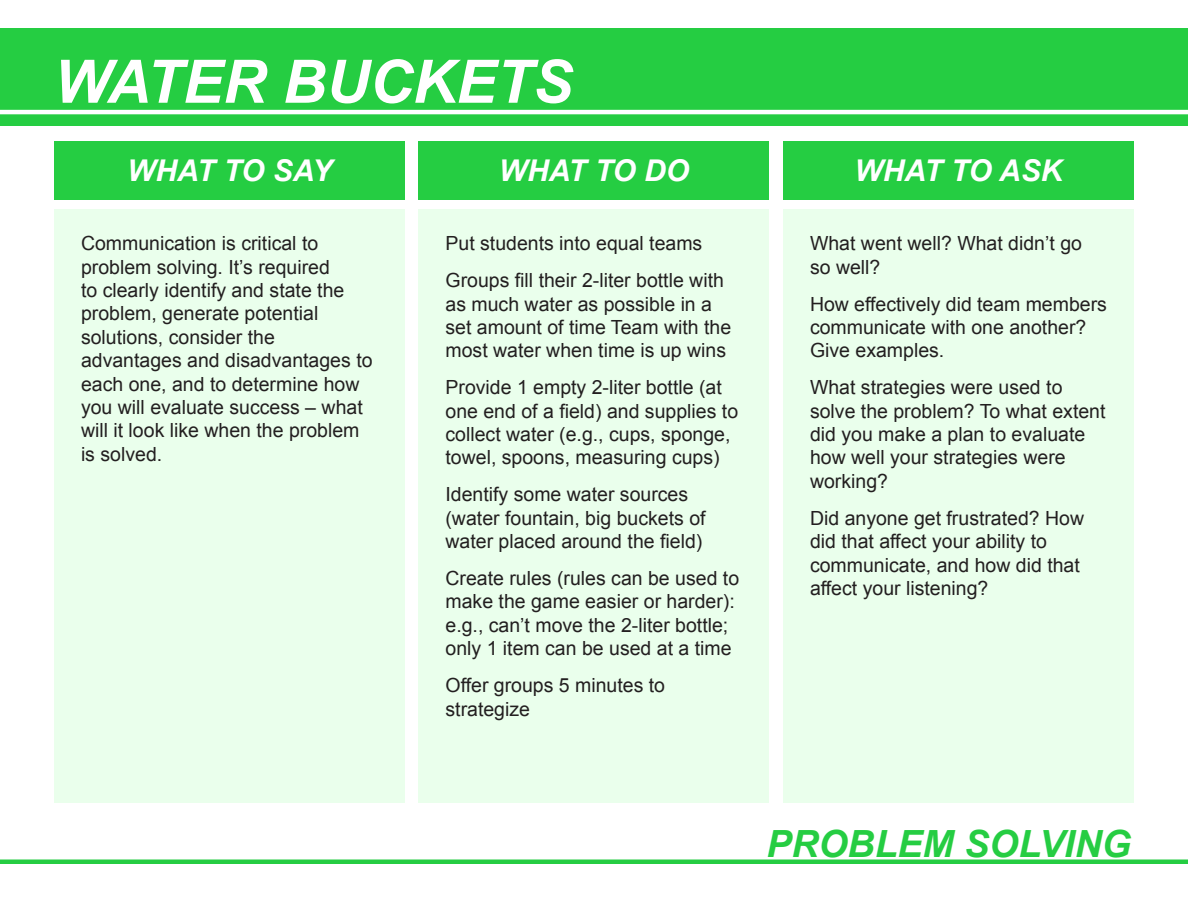
<style>
.page{position:relative;width:1188px;height:918px;background:#fff}
.page>*{position:absolute;margin:0;border:0;box-sizing:border-box;transform-origin:0 0}
.t1{font:italic 700 60px "Arial";color:#fff}
.t2{font:italic 700 37.5px "Arial";color:#25cd42}
.t3{font:italic 700 30px "Arial";color:#fff}
.t4{font:19.5px/23.4px "Arial";color:#231f20}
</style>
<div class="page">
<div style="left:0;top:28px;width:1188px;height:97px;background:#25cd42"></div>
<hr style="left:0;top:110px;width:1188px;height:4px;background:#fff">
<div style="left:54px;top:141px;width:351px;height:59px;background:#25cd42"></div>
<div style="left:418px;top:141px;width:352px;height:59px;background:#25cd42"></div>
<div style="left:783px;top:141px;width:351px;height:59px;background:#25cd42"></div>
<hr style="left:0;top:860px;width:1188px;height:4px;background:#25cd42">
<div style="left:54px;top:209px;width:351px;height:594px;background:#eaffec"></div>
<div style="left:783px;top:209px;width:351px;height:594px;background:#eaffec"></div>
<div style="left:418px;top:209px;width:352px;height:594px;background:#eaffec"></div>
<h1 class="t1" style="left:54px;top:42px;width:520px">WATER BUCKETS</h1>
<h3 class="t3" style="left:127px;top:151px;width:206px">WHAT TO SAY</h3>
<h3 class="t3" style="left:499px;top:151px;width:192px">WHAT TO DO</h3>
<h3 class="t3" style="left:855px;top:151px;width:209px">WHAT TO ASK</h3>
<p class="t4" style="left:81px;top:232px;width:293px">Communication is critical to problem solving. It’s required<br>to clearly identify and state the problem, generate potential solutions, consider the advantages and disadvantages to each one, and to determine how you will evaluate success – what will it look like when the problem is solved.</p>
<p class="t4" style="left:810px;top:232px;width:274px">What went well? What didn’t go so well?</p>
<p class="t4" style="left:446px;top:225px;width:280px;line-height:36.9px">Put students into equal teams<br>Groups fill their 2-liter bottle with</p>
<p class="t4" style="left:446px;top:292px;width:287px">as much water as possible in a set amount of time Team with the most water when time is up wins</p>
<p class="t4" style="left:446px;top:376px;width:294px">Provide 1 empty 2-liter bottle (at one end of a field) and supplies to collect water (e.g., cups, sponge, towel, spoons, measuring cups)</p>
<p class="t4" style="left:446px;top:483px;width:262px">Identify some water sources (water fountain, big buckets of water placed around the field)</p>
<p class="t4" style="left:446px;top:567px;width:295px">Create rules (rules can be used to make the game easier or harder): e.g., can’t move the 2-liter bottle; only 1 item can be used at a time</p>
<p class="t4" style="left:446px;top:674px;width:221px">Offer groups 5 minutes to strategize</p>
<p class="t4" style="left:810px;top:292px;width:299px">How effectively did team members communicate with one another?<br>Give examples.</p>
<p class="t4" style="left:810px;top:376px;width:297px">What strategies were used to solve the problem? To what extent did you make a plan to evaluate how well your strategies were working?</p>
<p class="t4" style="left:810px;top:506px;width:276px">Did anyone get frustrated? How did that affect your ability to communicate, and how did that affect your listening?</p>
<h2 class="t2" style="left:766px;top:819px;width:366px">PROBLEM SOLVING</h2>
</div>
